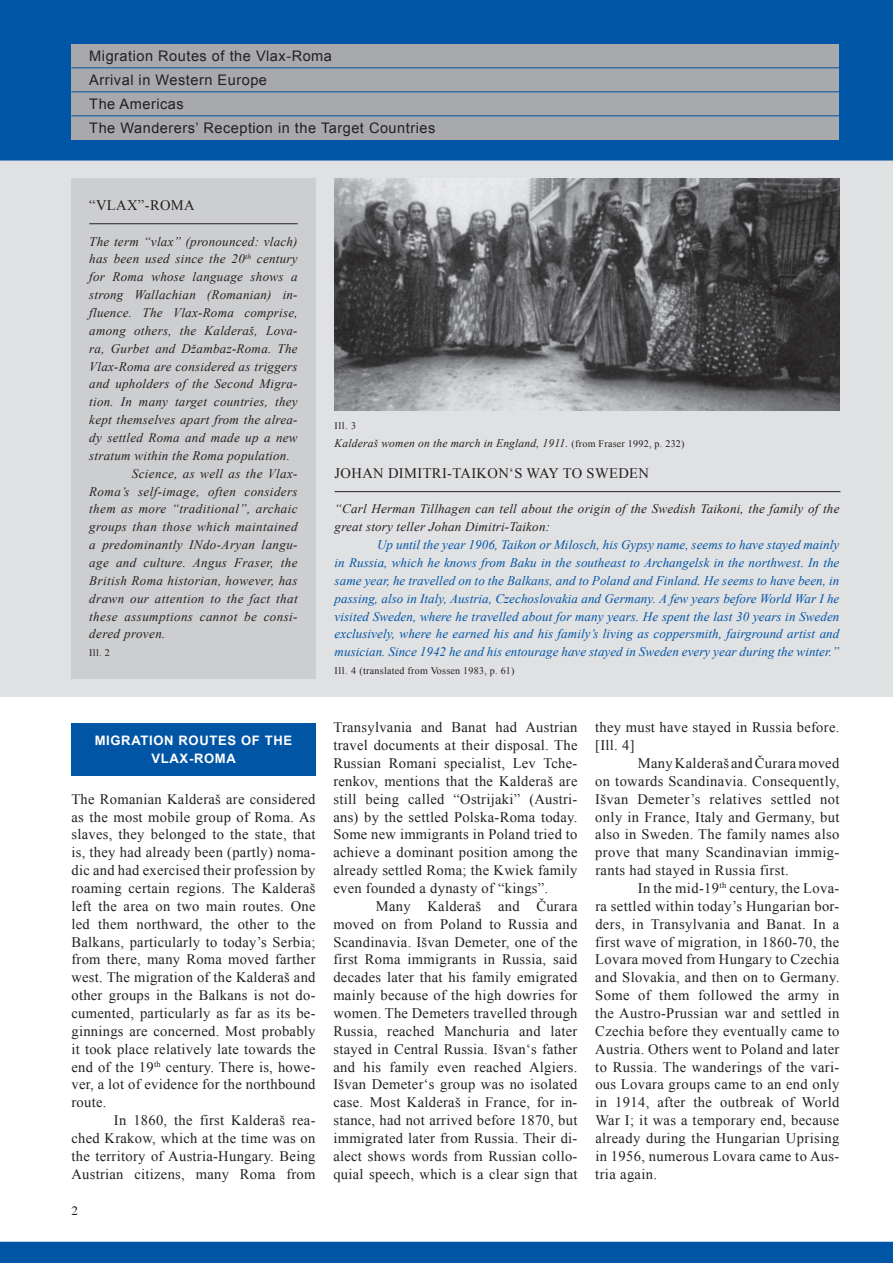
<style>
.page{position:relative;width:893px;height:1263px;background:#fff}
.page>*{position:absolute;margin:0;border:0;box-sizing:border-box;transform-origin:0 0}
.t1{font:14.55px/17.9px "Times New Roman";letter-spacing:.02em;color:#231f20;text-align:justify}
.t2{font:14.55px/24px "Arial";letter-spacing:.035em;color:#231f20}
.t3{font:italic 13.05px/17.9px "Times New Roman";letter-spacing:.02em;color:#231f20}
.t4{font:italic 13.05px/17.9px "Times New Roman";letter-spacing:.005em;color:#0155a5;text-align:justify}
.t5{font:700 13.05px/17.5px "Arial";letter-spacing:.05em;color:#fff;text-align:center}
.t6{font:italic 11.55px "Times New Roman";letter-spacing:.015em;color:#231f20}
.t7{font:10.05px "Times New Roman";letter-spacing:.025em;color:#231f20}
.s1{font-style:normal;font-size:10.05px}
</style>
<div class="page">
<div style="left:0;top:149px;width:893px;height:547px;background:#e0e1e3"></div>
<div style="left:0;top:0;width:893px;height:161px;background:#0155a5"></div>
<div style="left:0;top:1242px;width:893px;height:21px;background:#0155a5"></div>
<div style="left:71px;top:723px;width:244px;height:52px;background:#0155a5"></div>
<div style="left:71px;top:179px;width:244px;height:500px;background:#cdced0"></div>
<hr style="left:89px;top:223px;width:209px;height:1px;background:#231f20">
<hr style="left:335px;top:491px;width:505px;height:1px;background:#231f20">
<img style="left:334px;top:179px;width:505px;height:232px">
<div style="left:71px;top:44px;width:768px;height:95px;background:#a8a9ad"></div>
<hr style="left:71px;top:67px;width:768px;height:1px;background:#0155a5">
<hr style="left:71px;top:91px;width:768px;height:1px;background:#0155a5">
<hr style="left:71px;top:115px;width:768px;height:1px;background:#0155a5">
<p class="t2" style="left:89px;top:44px;width:348px">Migration Routes of the Vlax-Roma<br>Arrival in Western Europe<br>The Americas<br>The Wanderers’ Reception in the Target Countries</p>
<p class="t1" style="left:89px;top:196px;width:95px">“Vlax”-Roma</p>
<p class="t3" style="left:89px;top:232px;width:210px">The term “vlax” (pronounced: vlach)</p>
<p class="t3" style="left:89px;top:250px;width:210px">has been used since the 20<sup>th</sup> century</p>
<p class="t3" style="left:89px;top:268px;width:210px">for Roma whose language shows a</p>
<p class="t3" style="left:89px;top:285px;width:210px">strong Wallachian (Romanian) in-</p>
<p class="t3" style="left:89px;top:303px;width:210px">fluence. The Vlax-Roma comprise,</p>
<p class="t3" style="left:89px;top:321px;width:210px">among others, the Kalderaš, Lova-</p>
<p class="t3" style="left:89px;top:339px;width:210px">ra, Gurbet and Džambaz-Roma. The</p>
<p class="t3" style="left:89px;top:357px;width:210px">Vlax-Roma are considered as triggers</p>
<p class="t3" style="left:89px;top:375px;width:210px">and upholders of the Second Migra-</p>
<p class="t3" style="left:89px;top:393px;width:210px">tion. In many target countries, they</p>
<p class="t3" style="left:89px;top:411px;width:210px">kept themselves apart from the alrea-</p>
<p class="t3" style="left:89px;top:428px;width:210px">dy settled Roma and made up a new</p>
<p class="t3" style="left:89px;top:446px;width:202px">stratum within the Roma population.</p>
<p class="t3" style="left:132px;top:464px;width:167px">Science, as well as the Vlax-</p>
<p class="t3" style="left:89px;top:482px;width:210px">Roma’s self-image, often considers</p>
<p class="t3" style="left:89px;top:500px;width:210px">them as more “traditional”, archaic</p>
<p class="t3" style="left:89px;top:518px;width:210px">groups than those which maintained</p>
<p class="t3" style="left:89px;top:536px;width:210px">a predominantly INdo-Aryan langu-</p>
<p class="t3" style="left:89px;top:553px;width:210px">age and culture. Angus Fraser, the</p>
<p class="t3" style="left:89px;top:571px;width:210px">British Roma historian, however, has</p>
<p class="t3" style="left:89px;top:589px;width:210px">drawn our attention to the fact that</p>
<p class="t3" style="left:89px;top:607px;width:210px">these assumptions cannot be consi-</p>
<p class="t3" style="left:89px;top:625px;width:78px">dered proven.</p>
<p class="t7" style="left:89px;top:646px;width:22px">Ill. 2</p>
<p class="t7" style="left:335px;top:418px;width:23px">Ill. 3</p>
<p class="t6" style="left:335px;top:435px;width:351px">Kalderaš women on the march in England, 1911. <span class="s1">(from Fraser 1992, p. 232)</span></p>
<p class="t1" style="left:335px;top:464px;width:204px">Johan Dimitri-Taikon‘s Way</p>
<p class="t1" style="left:563px;top:464px;width:88px">to Sweden</p>
<p class="t3" style="left:335px;top:500px;width:506px">“Carl Herman Tillhagen can tell about the origin of the Swedish Taikoni, the family of the great story teller Johan Dimitri-Taikon:</p>
<p class="t4" style="left:335px;top:536px;width:506px;text-indent:43px">Up until the year 1906, Taikon or Milosch, his Gypsy name, seems to have stayed mainly in Russia, which he knows from Baku in the southeast to Archangelsk in the northwest. In the same year, he travelled on to the Balkans, and to Poland and Finland. He seems to have been, in passing, also in Italy, Austria, Czechoslovakia and Germany. A few years before World War I he visited Sweden, where he travelled about for many years. He spent the last 30 years in Sweden exclusively, where he earned his and his family’s living as coppersmith, fairground artist and musician. Since 1942 he and his entourage have stayed in Sweden every year during the winter.”</p>
<p class="t7" style="left:335px;top:664px;width:181px">Ill. 4 (translated from Vossen 1983, p. 61)</p>
<p class="t5" style="left:95px;top:732px;width:199px">MIGRATION ROUTES OF THE<br>VLAX-ROMA</p>
<p class="t1" style="left:71px;top:790px;width:246px">The Romanian Kalderaš are considered as the most mobile group of Roma. As slaves, they belonged to the state, that is, they had already been (partly) noma&shy;dic and had exercised their profession by roaming certain regions. The Kalderaš left the area on two main routes. One led them northward, the other to the Balkans, particularly to today’s Serbia; from there, many Roma moved farther west. The migration of the Kalderaš and other groups in the Balkans is not do&shy;cumented, particularly as far as its be&shy;ginnings are concerned. Most probably it took place relatively late towards the end of the 19<sup>th</sup> century. There is, howe&shy;ver, a lot of evidence for the northbound route.</p>
<p class="t1" style="left:71px;top:1111px;width:246px;text-indent:43px">In 1860, the first Kalderaš rea&shy;ched Krakow, which at the time was on the territory of Austria-Hungary. Being Austrian citizens, many Roma from</p>
<p class="t1" style="left:333px;top:718px;width:246px">Transylvania and Banat had Austrian travel documents at their disposal. The Russian Romani specialist, Lev Tche&shy;renkov, mentions that the Kalderaš are still being called “Ostrijaki” (Austri&shy;ans) by the settled Polska-Roma today.<br>Some new immigrants in Poland tried to achieve a dominant position among the already settled Roma; the Kwiek family even founded a dynasty of “kings”.</p>
<p class="t1" style="left:333px;top:897px;width:246px;text-indent:43px">Many Kalderaš and Čurara moved on from Poland to Russia and Scandinavia. Išvan Demeter, one of the first Roma immigrants in Russia, said decades later that his family emigrated mainly because of the high dowries for women. The Demeters travelled through Russia, reached Manchuria and later stayed in Central Russia. Išvan‘s father and his family even reached Algiers.<br>Išvan Demeter‘s group was no isolated case. Most Kalderaš in France, for in&shy;stance, had not arrived before 1870, but immigrated later from Russia. Their di&shy;alect shows words from Russian collo&shy;quial speech, which is a clear sign that</p>
<p class="t1" style="left:595px;top:718px;width:246px">they must have stayed in Russia before. [Ill. 4]</p>
<p class="t1" style="left:595px;top:754px;width:246px;text-indent:43px">Many Kalderaš and Čurara moved on towards Scandinavia. Consequently, Išvan Demeter’s relatives settled not only in France, Italy and Germany, but also in Sweden. The family names also prove that many Scandinavian immig&shy;rants had stayed in Russia first.</p>
<p class="t1" style="left:595px;top:879px;width:246px;text-indent:43px">In the mid-19<sup>th</sup> century, the Lova&shy;ra settled within today’s Hungarian bor&shy;ders, in Transylvania and Banat. In a first wave of migration, in 1860-70, the Lovara moved from Hungary to Czechia and Slovakia, and then on to Germany.<br>Some of them followed the army in the Austro-Prussian war and settled in Czechia before they eventually came to Austria. Others went to Poland and later to Russia. The wanderings of the vari&shy;ous Lovara groups came to an end only in 1914, after the outbreak of World War I; it was a temporary end, because already during the Hungarian Uprising in 1956, numerous Lovara came to Aus&shy;tria again.</p>
</div>
